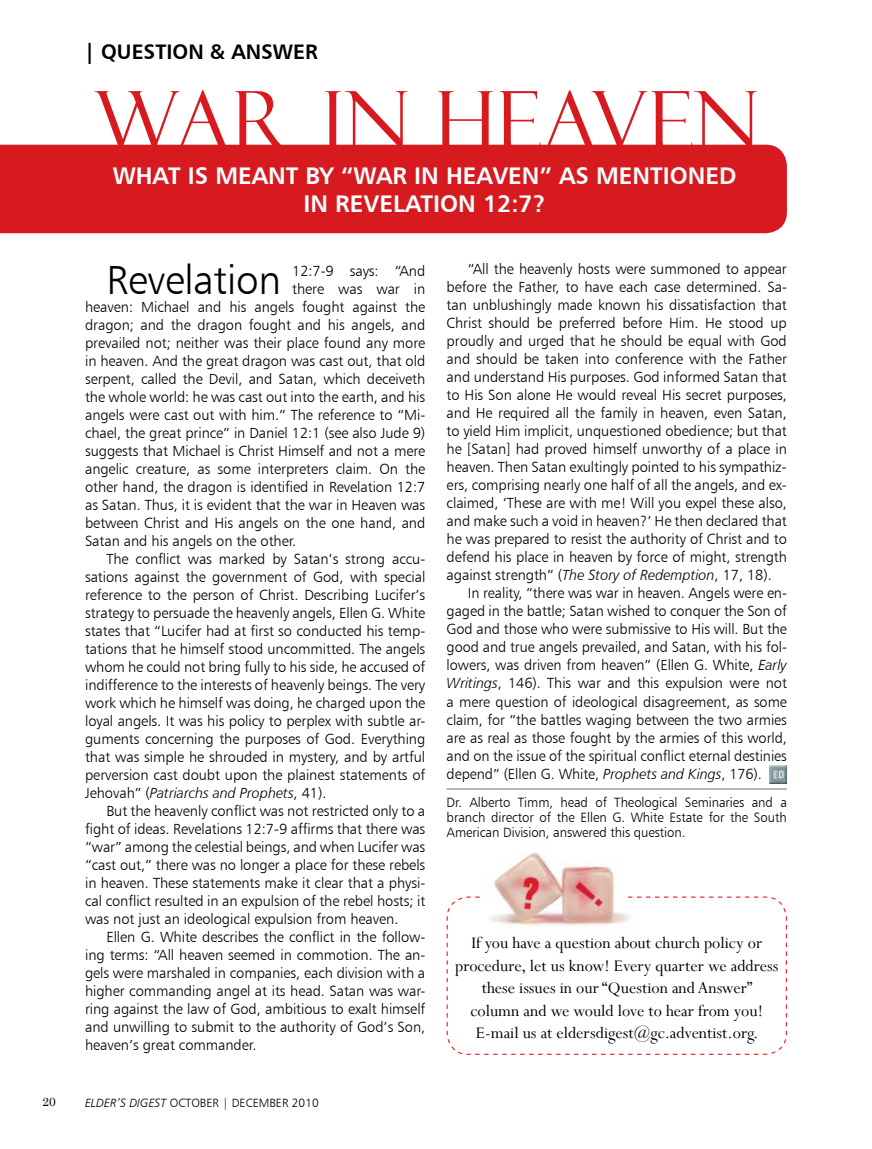
<style>
.page{position:relative;width:872px;height:1149px;background:#fff}
.page>*{position:absolute;margin:0;border:0;box-sizing:border-box;transform-origin:0 0}
.t1{font:82.5px "Felix Titling";letter-spacing:.005em;color:#d71920}
.t2{font:40.65px "Humanist 777 BT Light B";letter-spacing:-.005em;color:#000}
.t3{font:24px "Humanist 777 BT Bold B";color:#fff}
.t4{font:21px "Humanist 777 BT Bold B";color:#000}
.t5{font:18px/22.5px "Perpetua";color:#000;text-align:center}
.t6{font:14.7px/18px "Humanist 777 BT Light B";letter-spacing:-.005em;color:#000;text-align:justify}
.t7{font:14.7px "Humanist 777 BT Light Italic B";letter-spacing:-.005em;color:#000}
.t8{font:13.5px/15px "Humanist 777 BT Light B";letter-spacing:-.005em;color:#000;text-align:justify}
.t9{font:12px "Humanist 777 BT Light B";color:#000}
.t10{font:12px "Century";color:#000}
.s1{font-family:"Humanist 777 BT Light B"}
.s2{font-family:"Humanist 777 BT Light Italic B"}
</style>
<div class="page">
<svg style="left:446px;top:896px;width:341px;height:159px"></svg>
<div style="left:0;top:145px;width:787px;height:88px;background:#d71920"></div>
<hr style="left:446px;top:788px;width:341px;height:1px;background:#6d6f71">
<img style="left:770px;top:765px;width:17px;height:17px">
<img style="left:480px;top:852px;width:160px;height:93px">
<h3 class="t4" style="left:84px;top:38px;width:235px">| QUESTION &amp; ANSWER</h3>
<h1 class="t1" style="left:94px;top:74px;width:666px">WAR IN HEAVEN</h1>
<h3 class="t3" style="left:113px;top:160px;width:120px">WHAT IS MEANT</h3>
<h3 class="t3" style="left:305px;top:160px;width:67px">BY “WAR</h3>
<h3 class="t3" style="left:414px;top:160px;width:48px">IN HEAVEN</h3>
<h3 class="t3" style="left:539px;top:160px;width:73px">” AS MENTIONED</h3>
<h3 class="t3" style="left:303px;top:189px;width:61px">IN REVELATION</h3>
<h3 class="t3" style="left:483px;top:189px;width:64px">12:7?</h3>
<h2 class="t2" style="left:106px;top:254px;width:176px">Revelation</h2>
<p class="t6" style="left:292px;top:261px;width:135px">12:7-9 says: “And</p>
<p class="t6" style="left:292px;top:279px;width:135px">there was war in</p>
<p class="t6" style="left:85px;top:297px;width:342px">heaven: Michael and his angels fought against the</p>
<p class="t6" style="left:85px;top:315px;width:342px">dragon; and the dragon fought and his angels, and</p>
<p class="t6" style="left:85px;top:333px;width:342px">prevailed not; neither was their place found any more</p>
<p class="t6" style="left:85px;top:351px;width:342px">in heaven. And the great dragon was cast out, that old</p>
<p class="t6" style="left:85px;top:369px;width:342px">serpent, called the Devil, and Satan, which deceiveth</p>
<p class="t6" style="left:85px;top:387px;width:342px">the whole world: he was cast out into the earth, and his</p>
<p class="t6" style="left:85px;top:405px;width:342px">angels were cast out with him.” The reference to “Mi-</p>
<p class="t6" style="left:85px;top:423px;width:342px">chael, the great prince” in Daniel 12:1 (see also Jude 9)</p>
<p class="t6" style="left:85px;top:441px;width:342px">suggests that Michael is Christ Himself and not a mere</p>
<p class="t6" style="left:85px;top:459px;width:342px">angelic creature, as some interpreters claim. On the</p>
<p class="t6" style="left:85px;top:477px;width:342px">other hand, the dragon is identified in Revelation 12:7</p>
<p class="t6" style="left:85px;top:495px;width:342px">as Satan. Thus, it is evident that the war in Heaven was</p>
<p class="t6" style="left:85px;top:513px;width:342px">between Christ and His angels on the one hand, and</p>
<p class="t6" style="left:85px;top:531px;width:213px">Satan and his angels on the other.</p>
<p class="t6" style="left:106px;top:549px;width:320px">The conflict was marked by Satan’s strong accu-</p>
<p class="t6" style="left:85px;top:567px;width:342px">sations against the government of God, with special</p>
<p class="t6" style="left:85px;top:585px;width:342px">reference to the person of Christ. Describing Lucifer’s</p>
<p class="t6" style="left:85px;top:603px;width:342px">strategy to persuade the heavenly angels, Ellen G. White</p>
<p class="t6" style="left:85px;top:621px;width:342px">states that “Lucifer had at first so conducted his temp-</p>
<p class="t6" style="left:85px;top:639px;width:342px">tations that he himself stood uncommitted. The angels</p>
<p class="t6" style="left:85px;top:657px;width:342px">whom he could not bring fully to his side, he accused of</p>
<p class="t6" style="left:85px;top:675px;width:342px">indifference to the interests of heavenly beings. The very</p>
<p class="t6" style="left:85px;top:693px;width:342px">work which he himself was doing, he charged upon the</p>
<p class="t6" style="left:85px;top:711px;width:342px">loyal angels. It was his policy to perplex with subtle ar-</p>
<p class="t6" style="left:85px;top:729px;width:342px">guments concerning the purposes of God. Everything</p>
<p class="t6" style="left:85px;top:747px;width:342px">that was simple he shrouded in mystery, and by artful</p>
<p class="t6" style="left:85px;top:765px;width:342px">perversion cast doubt upon the plainest statements of</p>
<p class="t7" style="left:85px;top:783px;width:243px"><span class="s1">Jehovah” (</span>Patriarchs and Prophets<span class="s1">, 41).</span></p>
<p class="t6" style="left:85px;top:801px;width:342px;text-indent:21px">But the heavenly conflict was not restricted only to a fight of ideas. Revelations 12:7-9 affirms that there was “war” among the celestial beings, and when Lucifer was “cast out,” there was no longer a place for these rebels in heaven. These statements make it clear that a physi&shy;cal conflict resulted in an expulsion of the rebel hosts; it was not just an ideological expulsion from heaven.</p>
<p class="t6" style="left:85px;top:927px;width:342px;text-indent:21px">Ellen G. White describes the conflict in the follow&shy;ing terms: “All heaven seemed in commotion. The an&shy;gels were marshaled in companies, each division with a higher commanding angel at its head. Satan was war&shy;ring against the law of God, ambitious to exalt himself and unwilling to submit to the authority of God’s Son, heaven’s great commander.</p>
<p class="t10" style="left:43px;top:1091px;width:15px">20</p>
<p class="t9" style="left:85px;top:1094px;width:235px"><span class="s2">ELDER’S DIGEST</span> OCTOBER | DECEMBER 2010</p>
<p class="t6" style="left:446px;top:260px;width:342px;text-indent:21px">“All the heavenly hosts were summoned to appear before the Father, to have each case determined. Sa&shy;tan unblushingly made known his dissatisfaction that Christ should be preferred before Him. He stood up proudly and urged that he should be equal with God and should be taken into conference with the Father and understand His purposes. God informed Satan that to His Son alone He would reveal His secret purposes, and He required all the family in heaven, even Satan, to yield Him implicit, unquestioned obedience; but that he [Satan] had proved himself unworthy of a place in heaven. Then Satan exultingly pointed to his sympathiz&shy;ers, comprising nearly one half of all the angels, and ex&shy;claimed, ‘These are with me! Will you expel these also, and make such a void in heaven?’ He then declared that he was prepared to resist the authority of Christ and to defend his place in heaven by force of might, strength against strength” (<span class="s2">The Story of Redemption</span>, 17, 18).</p>
<p class="t6" style="left:446px;top:584px;width:342px;text-indent:21px">In reality, “there was war in heaven. Angels were en&shy;gaged in the battle; Satan wished to conquer the Son of God and those who were submissive to His will. But the good and true angels prevailed, and Satan, with his fol&shy;lowers, was driven from heaven” (Ellen G. White, <span class="s2">Early Writings</span>, 146). This war and this expulsion were not a mere question of ideological disagreement, as some claim, for “the battles waging between the two armies are as real as those fought by the armies of this world, and on the issue of the spiritual conflict eternal destinies depend” (Ellen G. White, <span class="s2">Prophets and Kings</span>, 176).</p>
<p class="t8" style="left:446px;top:794px;width:342px">Dr. Alberto Timm, head of Theological Seminaries and a branch director of the Ellen G. White Estate for the South American Division, answered this question.</p>
<p class="t5" style="left:455px;top:931px;width:325px">If you have a question about church policy or procedure, let us know! Every quarter we address these issues in our “Question and Answer” column and we would love to hear from you!<br>E-mail us at eldersdigest@gc.adventist.org.</p>
</div>
